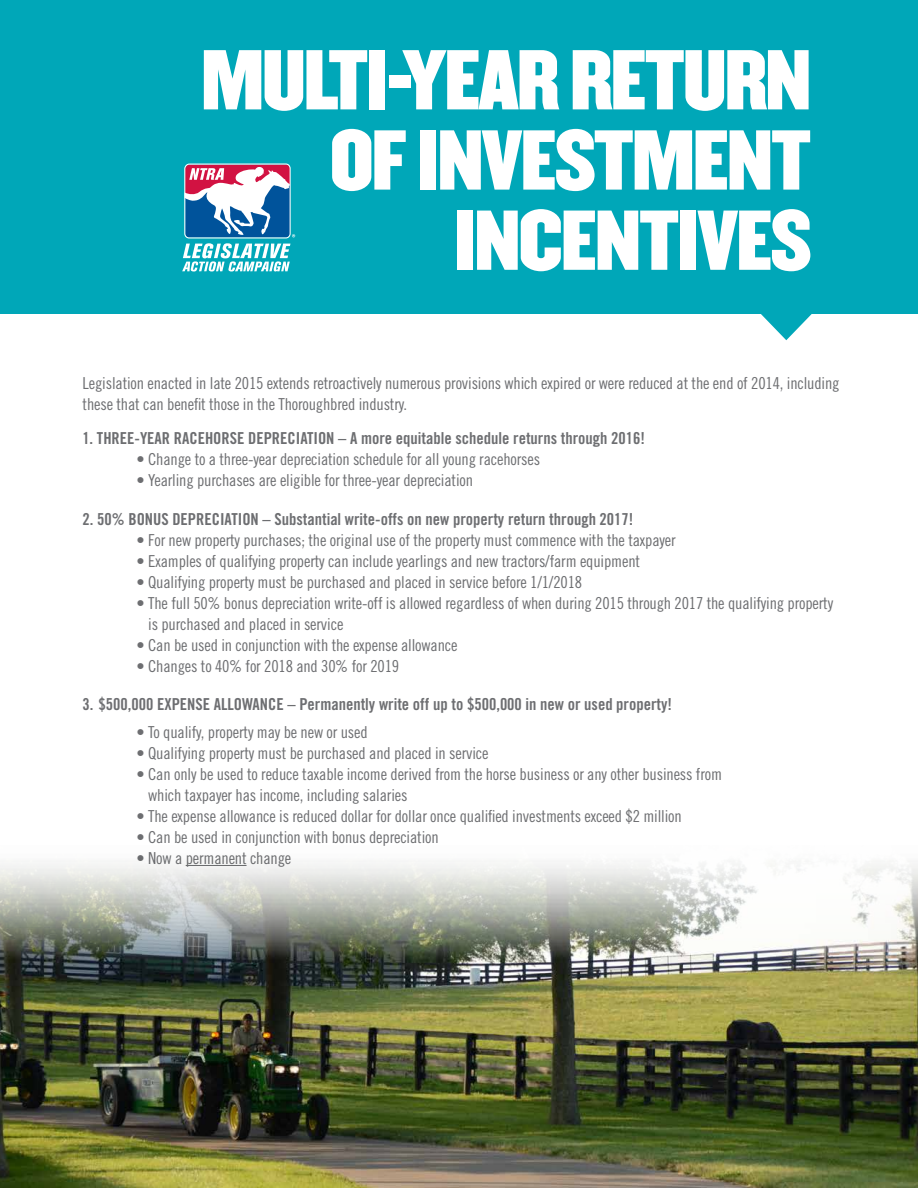
<style>
.page{position:relative;width:918px;height:1188px;background:#fff}
.page>*{position:absolute;margin:0;border:0;box-sizing:border-box;transform-origin:0 0}
.t1{font:74.1px/80.2px "Champion HTF Middleweight";letter-spacing:-.025em;color:#fff;text-align:right}
.t2{font:16.5px/21px "Trade Gothic Cond Eighteen";letter-spacing:-.01em;color:#6d6e71}
.t3{font:16.5px "Trade Gothic Bold Cond Twenty";color:#6d6e71}
</style>
<div class="page">
<div style="left:0;top:0;width:918px;height:313px;background:#00a7b8"></div>
<svg style="left:182px;top:164px;width:113px;height:108px"></svg>
<svg style="left:755px;top:313px;width:63px;height:27px"></svg>
<img style="left:0;top:864px;width:918px;height:324px">
<h1 class="t1" style="left:201px;top:45px;width:612px">MULTI-YEAR RETURN<br>OF INVESTMENT<br>INCENTIVES</h1>
<p class="t2" style="left:83px;top:373px;width:758px">Legislation enacted in late 2015 extends retroactively numerous provisions which expired or were reduced at the end of 2014, including these that can benefit those in the Thoroughbred industry.</p>
<p class="t3" style="left:83px;top:428px;width:564px">1. THREE-YEAR RACEHORSE DEPRECIATION – A more equitable schedule returns through 2016!</p>
<p class="t2" style="left:137px;top:448px;width:405px">• Change to a three-year depreciation schedule for all young racehorses</p>
<p class="t2" style="left:137px;top:469px;width:338px">• Yearling purchases are eligible for three-year depreciation</p>
<p class="t3" style="left:83px;top:509px;width:552px">2. 50% BONUS DEPRECIATION – Substantial write-offs on new property return through 2017!</p>
<p class="t2" style="left:137px;top:530px;width:541px">• For new property purchases; the original use of the property must commence with the taxpayer</p>
<p class="t2" style="left:137px;top:551px;width:505px">• Examples of qualifying property can include yearlings and new tractors/farm equipment</p>
<p class="t2" style="left:137px;top:572px;width:447px">• Qualifying property must be purchased and placed in service before 1/1/2018</p>
<p class="t2" style="left:148px;top:593px;width:686px;text-indent:-12px">• The full 50% bonus depreciation write-off is allowed regardless of when during 2015 through 2017 the qualifying property is purchased and placed in service</p>
<p class="t2" style="left:137px;top:635px;width:322px">• Can be used in conjunction with the expense allowance</p>
<p class="t2" style="left:137px;top:656px;width:264px">• Changes to 40% for 2018 and 30% for 2019</p>
<p class="t3" style="left:83px;top:694px;width:591px">3. $500,000 EXPENSE ALLOWANCE – Permanently write off up to $500,000 in new or used property!</p>
<p class="t2" style="left:137px;top:721px;width:233px">• To qualify, property may be new or used</p>
<p class="t2" style="left:137px;top:742px;width:354px">• Qualifying property must be purchased and placed in service</p>
<p class="t2" style="left:148px;top:763px;width:575px;text-indent:-12px">• Can only be used to reduce taxable income derived from the horse business or any other business from which taxpayer has income, including salaries</p>
<p class="t2" style="left:137px;top:805px;width:547px">• The expense allowance is reduced dollar for dollar once qualified investments exceed $2 million</p>
<p class="t2" style="left:137px;top:826px;width:304px">• Can be used in conjunction with bonus depreciation</p>
<p class="t2" style="left:137px;top:847px;width:156px">• Now a permanent change</p>
</div>
